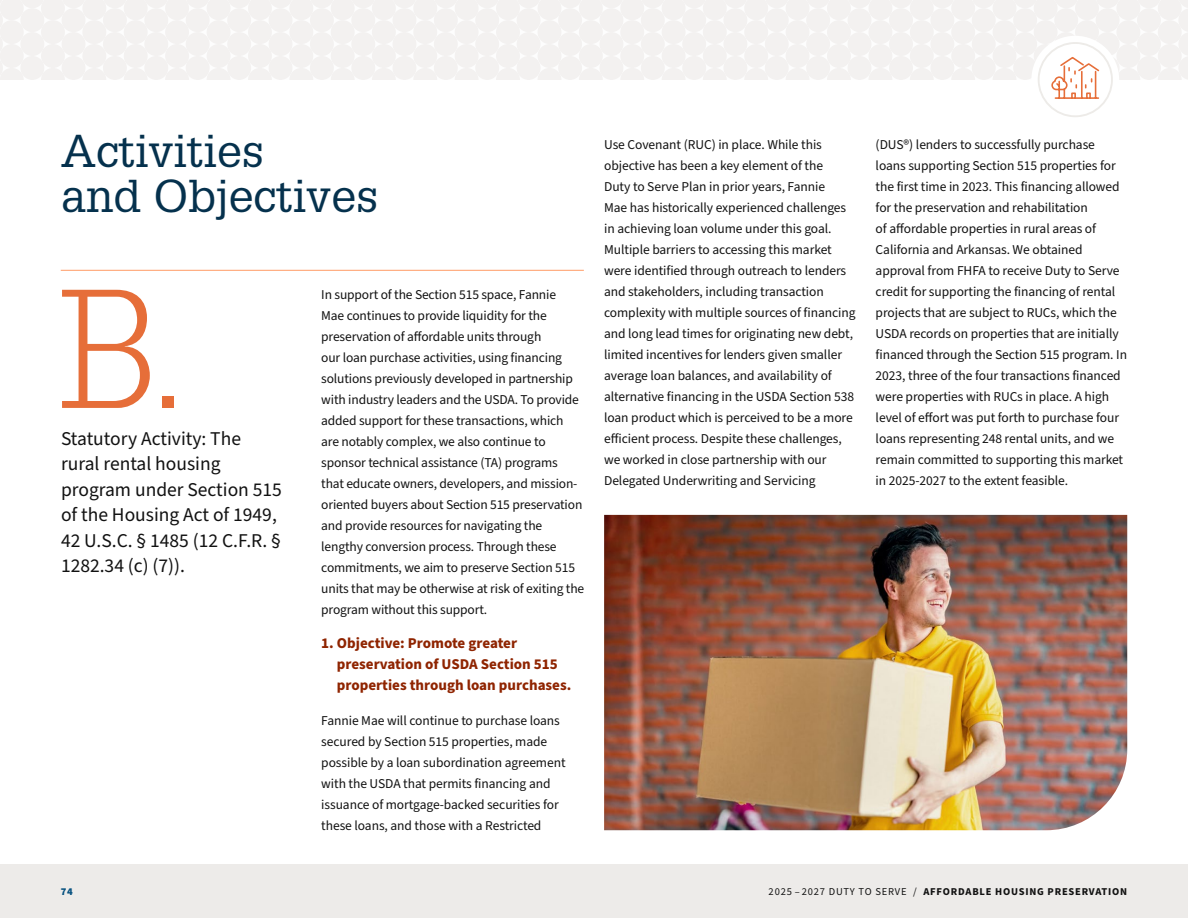
<style>
.page{position:relative;width:1188px;height:918px;background:#fff}
.page>*{position:absolute;margin:0;border:0;box-sizing:border-box;transform-origin:0 0}
.t1{font:300 165px "Glypha LT Pro";color:#e66e39}
.t2{font:45px/45px "Glypha LT Pro";color:#05314d}
.t3{font:19.5px/25.5px "Source Sans Pro";color:#121212}
.t4{font:700 15px/21px "Source Sans Pro";color:#8f2400}
.t5{font:13.5px/21px "Source Sans Pro";letter-spacing:-.005em;color:#121212}
.t6{font:700 10.5px "Source Sans Pro";letter-spacing:.075em;color:#121212}
.t7{font:900 10.5px "Source Sans Pro";color:#085280}
.s1{font-weight:400}
</style>
<div class="page">
<svg style="left:0;top:0;width:1188px;height:117px"></svg>
<img style="left:604px;top:515px;width:523px;height:315px">
<hr style="left:61px;top:270px;width:523px;height:1px;background:#ff9c66">
<div style="left:0;top:864px;width:1188px;height:54px;background:#edebe9"></div>
<h2 class="t2" style="left:61px;top:128px;width:319px">Activities<br>and Objectives</h2>
<h4 class="t1" style="left:59px;top:256px;width:132px">B.</h4>
<h4 class="t3" style="left:61px;top:426px;width:222px">Statutory Activity: The rural rental housing program under Section 515 of the Housing Act of 1949,<br>42 U.S.C. § 1485 (12 C.F.R. §<br>1282.34 (c) (7)).</h4>
<p class="t5" style="left:321px;top:284px;width:265px">In support of the Section 515 space, Fannie<br>Mae continues to provide liquidity for the preservation of affordable units through<br>our loan purchase activities, using financing solutions previously developed in partnership with industry leaders and the USDA. To provide added support for these transactions, which are notably complex, we also continue to sponsor technical assistance (TA) programs<br>that educate owners, developers, and mission&shy;oriented buyers about Section 515 preservation and provide resources for navigating the lengthy conversion process. Through these commitments, we aim to preserve Section 515 units that may be otherwise at risk of exiting the program without this support.</p>
<h5 class="t4" style="left:337px;top:633px;width:236px;text-indent:-16px">1. Objective: Promote greater preservation of USDA Section 515 properties through loan purchases.</h5>
<p class="t5" style="left:321px;top:710px;width:246px">Fannie Mae will continue to purchase loans secured by Section 515 properties, made possible by a loan subordination agreement with the USDA that permits financing and issuance of mortgage-backed securities for these loans, and those with a Restricted</p>
<p class="t5" style="left:604px;top:134px;width:253px">Use Covenant (RUC) in place. While this objective has been a key element of the<br>Duty to Serve Plan in prior years, Fannie<br>Mae has historically experienced challenges in achieving loan volume under this goal.<br>Multiple barriers to accessing this market were identified through outreach to lenders and stakeholders, including transaction complexity with multiple sources of financing and long lead times for originating new debt, limited incentives for lenders given smaller average loan balances, and availability of alternative financing in the USDA Section 538 loan product which is perceived to be a more efficient process. Despite these challenges, we worked in close partnership with our Delegated Underwriting and Servicing</p>
<p class="t5" style="left:876px;top:134px;width:253px">(DUS®) lenders to successfully purchase loans supporting Section 515 properties for the first time in 2023. This financing allowed for the preservation and rehabilitation<br>of affordable properties in rural areas of California and Arkansas. We obtained approval from FHFA to receive Duty to Serve credit for supporting the financing of rental projects that are subject to RUCs, which the USDA records on properties that are initially financed through the Section 515 program. In 2023, three of the four transactions financed were properties with RUCs in place. A high level of effort was put forth to purchase four loans representing 248 rental units, and we remain committed to supporting this market in 2025-2027 to the extent feasible.</p>
<p class="t7" style="left:61px;top:884px;width:14px">74</p>
<p class="t6" style="left:769px;top:884px;width:360px"><span class="s1">2025 – 2027 DUTY TO SERVE /</span> AFFORDABLE HOUSING PRESERVATION</p>
</div>
